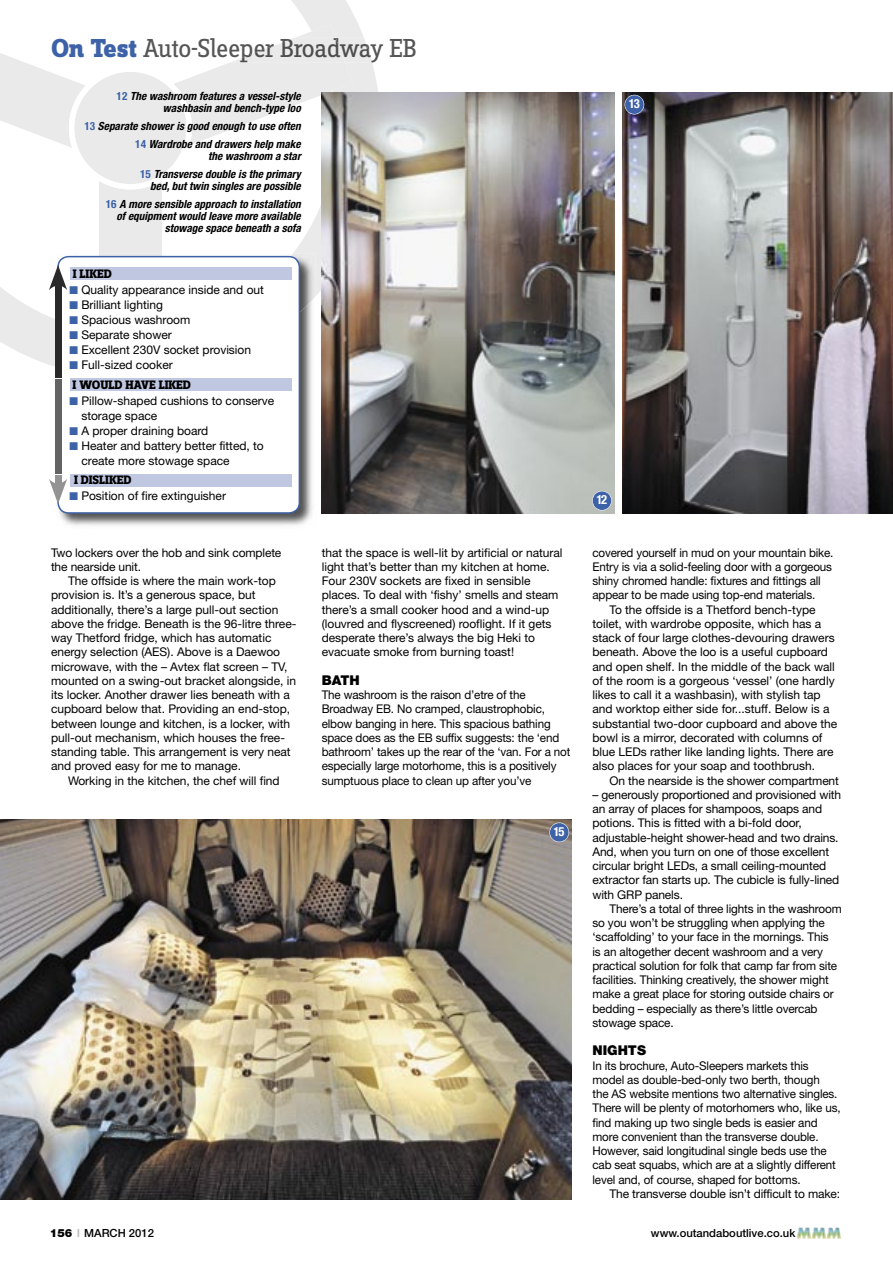
<style>
.page{position:relative;width:893px;height:1263px;background:#fff}
.page>*{position:absolute;margin:0;border:0;box-sizing:border-box;transform-origin:0 0}
.t1{font:27px "Zine Slab Dis";letter-spacing:-.03em;color:#4e4e4e}
.t2{font:900 13.5px "Helvetica Neue LT Std";color:#000}
.t3{font:800 12.75px "Zine Slab Dis";letter-spacing:-.005em;color:#000}
.t4{font:700 condensed 12.6px "Helvetica Neue LT Std";color:#fff}
.t5{font:12px/14.2px "Helvetica Neue LT Std";letter-spacing:-.01em;color:#000}
.t6{font:italic 700 condensed 11.25px/18px "Helvetica Neue LT Std";color:#000;text-align:right}
.t7{font:500 11.25px "Helvetica Neue LT Std";color:#000}
.s1{font-weight:800;color:#3d62a7}
.s2{font-style:normal;color:#3d62a7}
.s3{color:#3d62a7}
.s4{font-weight:900}
.s5{font-stretch:expanded;color:#c1c1c1}
</style>
<div class="page">
<img style="left:796px;top:1227px;width:45px;height:12px">
<svg style="left:0;top:0;width:378px;height:367px"></svg>
<svg style="left:0;top:24px;width:372px;height:230px"></svg>
<img style="left:60px;top:378px;width:253px;height:148px">
<img style="left:55px;top:254px;width:260px;height:124px">
<svg style="left:57px;top:256px;width:243px;height:258px"></svg>
<div style="left:70px;top:268px;width:221px;height:12px;background:#c0c7e1"></div>
<div style="left:70px;top:378px;width:221px;height:13px;background:#c0c7e1"></div>
<div style="left:70px;top:474px;width:221px;height:12px;background:#c0c7e1"></div>
<div style="left:55px;top:280px;width:6px;height:98px;background:#2a2a2a"></div>
<svg style="left:49px;top:265px;width:18px;height:25px"></svg>
<div style="left:55px;top:378px;width:6px;height:96px;background:#636363"></div>
<svg style="left:49px;top:474px;width:18px;height:30px"></svg>
<img style="left:322px;top:92px;width:571px;height:421px">
<div style="left:615px;top:78px;width:6px;height:443px;background:#fff"></div>
<img style="left:0;top:820px;width:571px;height:379px">
<svg style="left:592px;top:491px;width:20px;height:19px"></svg>
<svg style="left:625px;top:95px;width:19px;height:19px"></svg>
<svg style="left:549px;top:822px;width:20px;height:20px"></svg>
<h1 class="t1" style="left:51px;top:35px;width:368px"><span class="s1">On Test</span> Auto-Sleeper Broadway EB</h1>
<p class="t6" style="left:117px;top:90px;width:186px;line-height:12px"><span class="s2">12</span> The washroom features a vessel-style washbasin and bench-type loo</p>
<p class="t6" style="left:84px;top:117px;width:218px"><span class="s2">13</span> Separate shower is good enough to use often<br><span class="s2">14</span> Wardrobe and drawers help make</p>
<p class="t6" style="left:140px;top:147px;width:162px">the washroom a star<br><span class="s2">15</span> Transverse double is the primary</p>
<p class="t6" style="left:106px;top:177px;width:196px">bed, but twin singles are possible<br><span class="s2">16</span> A more sensible approach to installation</p>
<p class="t6" style="left:117px;top:210px;width:186px;line-height:12px">of equipment would leave more available stowage space beneath a sofa</p>
<p class="t3" style="left:73px;top:267px;width:41px">I LIKED</p>
<p class="t5" style="left:70px;top:283px;width:196px"><span class="s3">■</span> Quality appearance inside and out</p>
<p class="t5" style="left:70px;top:298px;width:95px"><span class="s3">■</span> Brilliant lighting</p>
<p class="t5" style="left:70px;top:313px;width:122px"><span class="s3">■</span> Spacious washroom</p>
<p class="t5" style="left:70px;top:328px;width:104px"><span class="s3">■</span> Separate shower</p>
<p class="t5" style="left:70px;top:343px;width:183px"><span class="s3">■</span> Excellent 230V socket provision</p>
<p class="t5" style="left:70px;top:358px;width:105px"><span class="s3">■</span> Full-sized cooker</p>
<p class="t3" style="left:73px;top:378px;width:120px">I WOULD HAVE LIKED</p>
<p class="t5" style="left:81px;top:393px;width:194px;line-height:15px;text-indent:-12px"><span class="s3">■</span> Pillow-shaped cushions to conserve storage space</p>
<p class="t5" style="left:70px;top:423px;width:140px"><span class="s3">■</span> A proper draining board</p>
<p class="t5" style="left:82px;top:438px;width:184px;line-height:15px;text-indent:-12px"><span class="s3">■</span> Heater and battery better fitted, to create more stowage space</p>
<p class="t3" style="left:74px;top:473px;width:59px">I DISLIKED</p>
<p class="t5" style="left:70px;top:489px;width:158px"><span class="s3">■</span> Position of fire extinguisher</p>
<p class="t5" style="left:51px;top:545px;width:232px">Two lockers over the hob and sink complete the nearside unit.</p>
<p class="t5" style="left:51px;top:574px;width:247px;text-indent:17px">The offside is where the main work-top provision is. It’s a generous space, but additionally, there’s a large pull-out section above the fridge. Beneath is the 96-litre three&shy;way Thetford fridge, which has automatic energy selection (AES). Above is a Daewoo microwave, with the – Avtex flat screen – TV, mounted on a swing-out bracket alongside, in its locker. Another drawer lies beneath with a cupboard below that. Providing an end-stop, between lounge and kitchen, is a locker, with pull-out mechanism, which houses the free&shy;standing table. This arrangement is very neat and proved easy for me to manage.</p>
<p class="t5" style="left:68px;top:773px;width:213px">Working in the kitchen, the chef will find</p>
<p class="t5" style="left:322px;top:545px;width:242px">that the space is well-lit by artificial or natural light that’s better than my kitchen at home.<br>Four 230V sockets are fixed in sensible places. To deal with ‘fishy’ smells and steam there’s a small cooker hood and a wind-up (louvred and flyscreened) rooflight. If it gets desperate there’s always the big Heki to evacuate smoke from burning toast!</p>
<p class="t2" style="left:322px;top:672px;width:40px">BATH</p>
<p class="t5" style="left:322px;top:688px;width:250px">The washroom is the raison d’etre of the Broadway EB. No cramped, claustrophobic, elbow banging in here. This spacious bathing space does as the EB suffix suggests: the ‘end bathroom’ takes up the rear of the ‘van. For a not especially large motorhome, this is a positively sumptuous place to clean up after you’ve</p>
<p class="t4" style="left:554px;top:824px;width:13px">15</p>
<p class="t4" style="left:629px;top:96px;width:13px">13</p>
<p class="t4" style="left:596px;top:492px;width:13px">12</p>
<p class="t5" style="left:592px;top:545px;width:243px">covered yourself in mud on your mountain bike.</p>
<p class="t5" style="left:592px;top:559px;width:241px">Entry is via a solid-feeling door with a gorgeous</p>
<p class="t5" style="left:592px;top:574px;width:230px">shiny chromed handle: fixtures and fittings all</p>
<p class="t5" style="left:592px;top:588px;width:224px">appear to be made using top-end materials.</p>
<p class="t5" style="left:609px;top:602px;width:208px">To the offside is a Thetford bench-type</p>
<p class="t5" style="left:592px;top:616px;width:230px">toilet, with wardrobe opposite, which has a</p>
<p class="t5" style="left:592px;top:631px;width:244px">stack of four large clothes-devouring drawers</p>
<p class="t5" style="left:592px;top:645px;width:237px">beneath. Above the loo is a useful cupboard</p>
<p class="t5" style="left:592px;top:659px;width:244px">and open shelf. In the middle of the back wall</p>
<p class="t5" style="left:592px;top:673px;width:244px">of the room is a gorgeous ‘vessel’ (one hardly</p>
<p class="t5" style="left:592px;top:688px;width:230px">likes to call it a washbasin), with stylish tap</p>
<p class="t5" style="left:592px;top:702px;width:239px">and worktop either side for...stuff. Below is a</p>
<p class="t5" style="left:592px;top:716px;width:246px">substantial two-door cupboard and above the</p>
<p class="t5" style="left:592px;top:730px;width:231px">bowl is a mirror, decorated with columns of</p>
<p class="t5" style="left:592px;top:745px;width:242px">blue LEDs rather like landing lights. There are</p>
<p class="t5" style="left:592px;top:759px;width:224px">also places for your soap and toothbrush.</p>
<p class="t5" style="left:609px;top:773px;width:231px">On the nearside is the shower compartment</p>
<p class="t5" style="left:592px;top:787px;width:250px">– generously proportioned and provisioned with an array of places for shampoos, soaps and potions. This is fitted with a bi-fold door, adjustable-height shower-head and two drains.<br>And, when you turn on one of those excellent circular bright LEDs, a small ceiling-mounted extractor fan starts up. The cubicle is fully-lined with GRP panels.</p>
<p class="t5" style="left:592px;top:901px;width:251px;text-indent:17px">There’s a total of three lights in the washroom so you won’t be struggling when applying the ‘scaffolding’ to your face in the mornings. This<br>is an altogether decent washroom and a very practical solution for folk that camp far from site facilities. Thinking creatively, the shower might make a great place for storing outside chairs or bedding – especially as there’s little overcab stowage space.</p>
<p class="t2" style="left:592px;top:1042px;width:55px">NIGHTS</p>
<p class="t5" style="left:592px;top:1058px;width:250px">In its brochure, Auto-Sleepers markets this model as double-bed-only two berth, though<br>the AS website mentions two alternative singles.<br>There will be plenty of motorhomers who, like us, find making up two single beds is easier and more convenient than the transverse double.<br>However, said longitudinal single beds use the cab seat squabs, which are at a slightly different level and, of course, shaped for bottoms.</p>
<p class="t5" style="left:609px;top:1186px;width:232px">The transverse double isn’t difficult to make:</p>
<p class="t7" style="left:50px;top:1226px;width:106px"><span class="s4">156</span> <span class="s5">I</span> MARCH 2012</p>
<p class="t7" style="left:651px;top:1226px;width:146px">www.outandaboutlive.co.uk</p>
</div>
